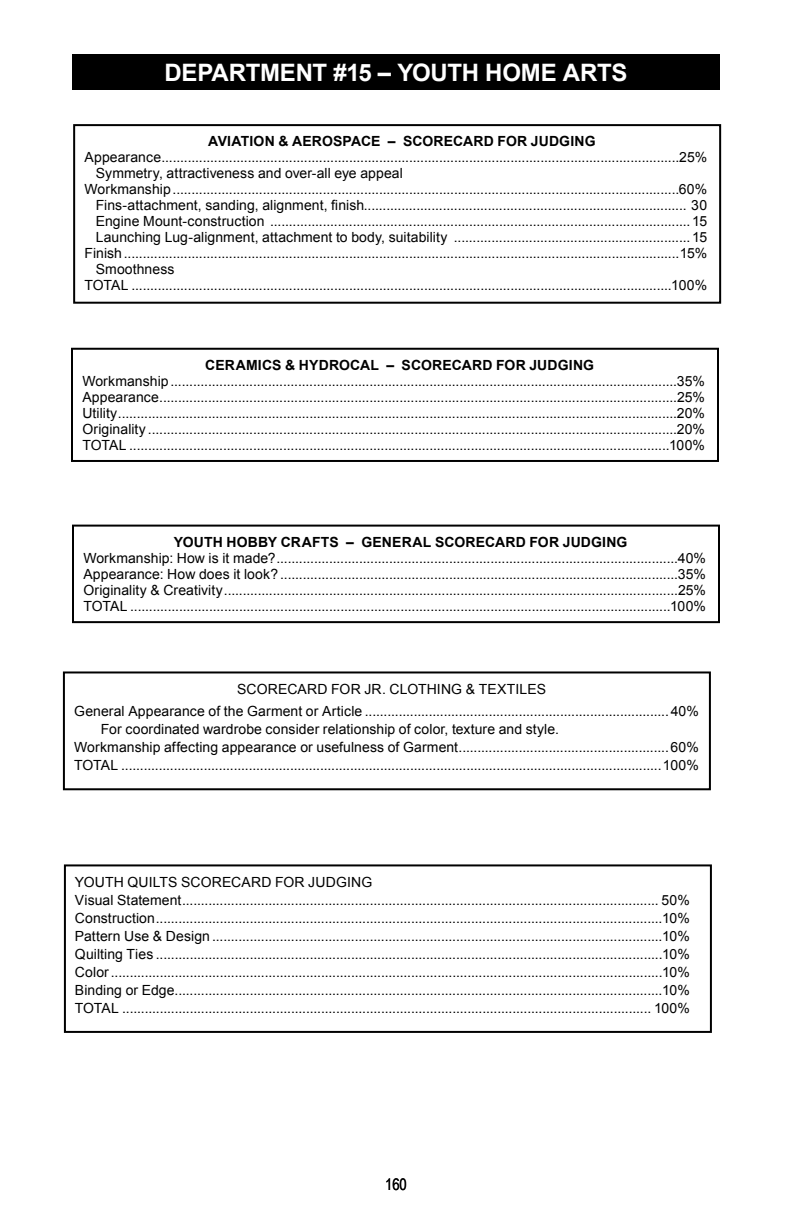
<style>
.page{position:relative;width:792px;height:1224px;background:#fff}
.page>*{position:absolute;margin:0;border:0;box-sizing:border-box;transform-origin:0 0}
.t1{font:700 24px "Arial";letter-spacing:-.01em;color:#fff}
.t2{font:16px "Arial Narrow";color:#000}
.t3{font:14px/18px "Arial";letter-spacing:.005em;color:#000}
.t4{font:14px "Arial";letter-spacing:-.015em;color:#000}
.t5{font:700 14px "Arial";letter-spacing:.01em;color:#000}
</style>
<div class="page">
<div style="left:72px;top:54px;width:648px;height:36px;background:#000"></div>
<div style="left:63px;top:671px;width:648px;height:119px;border:2px solid #000"></div>
<div style="left:64px;top:864px;width:648px;height:169px;border:2px solid #000"></div>
<div style="left:72px;top:525px;width:648px;height:98px;border:2px solid #000"></div>
<div style="left:71px;top:348px;width:648px;height:114px;border:2px solid #000"></div>
<div style="left:73px;top:124px;width:648px;height:180px;border:2px solid #000"></div>
<h1 class="t1" style="left:165px;top:57px;width:464px">DEPARTMENT #15 – YOUTH HOME ARTS</h1>
<p class="t5" style="left:208px;top:132px;width:389px">AVIATION &amp; AEROSPACE – SCORECARD FOR JUDGING</p>
<p class="t3" style="left:85px;top:149px;width:624px">Appearance..........................................................................................................................................25%</p>
<p class="t3" style="left:96px;top:165px;width:309px">Symmetry, attractiveness and over-all eye appeal</p>
<p class="t3" style="left:85px;top:181px;width:624px">Workmanship.......................................................................................................................................60%</p>
<p class="t3" style="left:96px;top:197px;width:613px">Fins-attachment, sanding, alignment, finish...................................................................................... 30</p>
<p class="t3" style="left:96px;top:213px;width:613px">Engine Mount-construction ................................................................................................................15</p>
<p class="t3" style="left:96px;top:229px;width:613px">Launching Lug-alignment, attachment to body, suitability ...............................................................15</p>
<p class="t3" style="left:85px;top:245px;width:624px">Finish....................................................................................................................................................15%</p>
<p class="t3" style="left:96px;top:261px;width:80px">Smoothness</p>
<p class="t4" style="left:85px;top:276px;width:624px">TOTAL ................................................................................................................................................100%</p>
<p class="t5" style="left:205px;top:356px;width:390px">CERAMICS &amp; HYDROCAL – SCORECARD FOR JUDGING</p>
<p class="t3" style="left:82px;top:373px;width:624px;line-height:16px;text-align:justify">Workmanship.......................................................................................................................................35% Appearance..........................................................................................................................................25% Utility.....................................................................................................................................................20% Originality .............................................................................................................................................20% TOTAL ................................................................................................................................................100%</p>
<p class="t5" style="left:174px;top:533px;width:455px">YOUTH HOBBY CRAFTS – GENERAL SCORECARD FOR JUDGING</p>
<p class="t3" style="left:83px;top:550px;width:624px;line-height:16px;text-align:justify">Workmanship: How is it made?...........................................................................................................40% Appearance: How does it look? ..........................................................................................................35% Originality &amp; Creativity.........................................................................................................................25% TOTAL ................................................................................................................................................100%</p>
<p class="t3" style="left:74px;top:678px;width:626px;line-height:22px;text-indent:163px">SCORECARD FOR JR. CLOTHING &amp; TEXTILES<br>General Appearance of the Garment or Article .................................................................................40%</p>
<p class="t3" style="left:74px;top:720px;width:626px;text-indent:27px">For coordinated wardrobe consider relationship of color, texture and style.<br>Workmanship affecting appearance or usefulness of Garment........................................................60%<br>TOTAL ................................................................................................................................................100%</p>
<p class="t3" style="left:75px;top:873px;width:617px">YOUTH QUILTS SCORECARD FOR JUDGING<br>Visual Statement............................................................................................................................... 50% Construction.......................................................................................................................................10% Pattern Use &amp; Design ........................................................................................................................10% Quilting Ties .......................................................................................................................................10% Color...................................................................................................................................................10% Binding or Edge..................................................................................................................................10% TOTAL ............................................................................................................................................. 100%</p>
<p class="t2" style="left:385px;top:1172px;width:23px">160</p>
</div>
